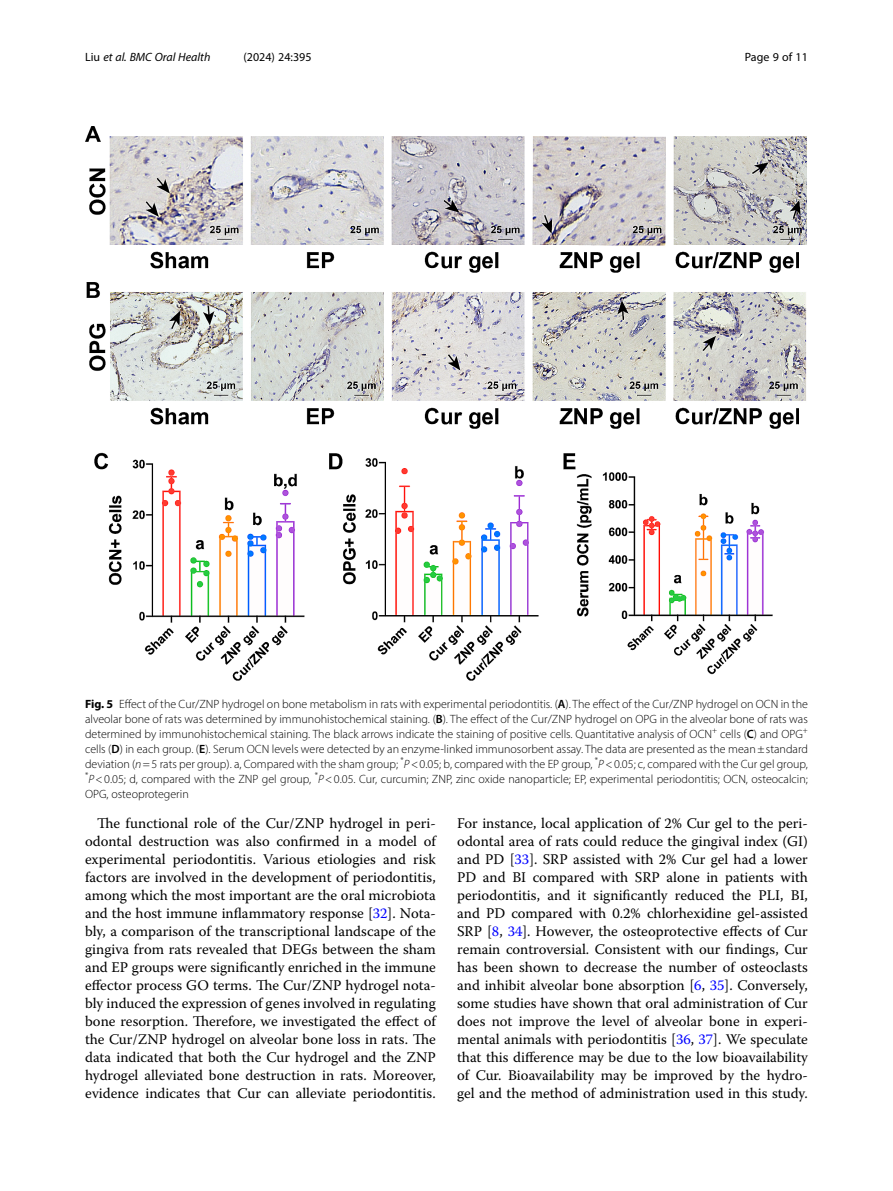
<style>
.page{position:relative;width:893px;height:1191px;background:#fff}
.page>*{position:absolute;margin:0;border:0;box-sizing:border-box;transform-origin:0 0}
.Body_Text_Indent{font:14.7px/18px "Warnock Pro";color:#000;text-align:justify}
.Figure_Caption{font:300 12px/15px "Myriad Pro";color:#000;text-align:justify}
.t1{font:italic 12px "Myriad Pro";color:#000}
.t2{font:12px "Myriad Pro";color:#000}
.s1{font-style:normal}
.s2{font-weight:700}
.s3{font-weight:600}
.s4{font-style:italic}
.s5{color:#00f}
</style>
<div class="page">
<img style="left:85px;top:126px;width:722px;height:554px">
<p class="t1" style="left:85px;top:50px;width:127px"><span class="s1">Liu</span> et al. BMC Oral Health</p>
<p class="t2" style="left:244px;top:50px;width:70px">(2024) 24:395</p>
<p class="t2" style="left:745px;top:50px;width:65px">Page 9 of 11</p>
<p class="Figure_Caption" style="left:85px;top:696px;width:724px"><span class="s2">Fig. 5</span> Effect of the Cur/ZNP hydrogel on bone metabolism in rats with experimental periodontitis. (<span class="s3">A</span>). The effect of the Cur/ZNP hydrogel on OCN in the alveolar bone of rats was determined by immunohistochemical staining. (<span class="s3">B</span>). The effect of the Cur/ZNP hydrogel on OPG in the alveolar bone of rats was determined by immunohistochemical staining. The black arrows indicate the staining of positive cells. Quantitative analysis of OCN<sup>+</sup> cells (<span class="s3">C</span>) and OPG<sup>+ </sup>cells (<span class="s3">D</span>) in each group. (<span class="s3">E</span>). Serum OCN levels were detected by an enzyme-linked immunosorbent assay. The data are presented as the mean±standard deviation (<span class="s4">n</span>=5 rats per group). a, Compared with the sham group; <sup>*</sup><span class="s4">P</span>&lt;0.05; b, compared with the EP group, <sup>*</sup><span class="s4">P</span>&lt;0.05; c, compared with the Cur gel group, <sup>*</sup><span class="s4">P</span>&lt;0.05; d, compared with the ZNP gel group, <sup>*</sup><span class="s4">P</span>&lt;0.05. Cur, curcumin; ZNP, zinc oxide nanoparticle; EP, experimental periodontitis; OCN, osteocalcin; OPG, osteoprotegerin</p>
<p class="Body_Text_Indent" style="left:85px;top:814px;width:352px;text-indent:12px">The functional role of the Cur/ZNP hydrogel in peri&shy;odontal destruction was also confirmed in a model of experimental periodontitis. Various etiologies and risk factors are involved in the development of periodontitis, among which the most important are the oral microbiota and the host immune inflammatory response [<span class="s5">32</span>]. Nota&shy;bly, a comparison of the transcriptional landscape of the gingiva from rats revealed that DEGs between the sham and EP groups were significantly enriched in the immune effector process GO terms. The Cur/ZNP hydrogel nota&shy;bly induced the expression of genes involved in regulating bone resorption. Therefore, we investigated the effect of the Cur/ZNP hydrogel on alveolar bone loss in rats. The data indicated that both the Cur hydrogel and the ZNP hydrogel alleviated bone destruction in rats. Moreover, evidence indicates that Cur can alleviate periodontitis.</p>
<p class="Body_Text_Indent" style="left:457px;top:814px;width:352px">For instance, local application of 2% Cur gel to the peri&shy;odontal area of rats could reduce the gingival index (GI) and PD [<span class="s5">33</span>]. SRP assisted with 2% Cur gel had a lower PD and BI compared with SRP alone in patients with periodontitis, and it significantly reduced the PLI, BI, and PD compared with 0.2% chlorhexidine gel-assisted SRP [<span class="s5">8</span>, <span class="s5">34</span>]. However, the osteoprotective effects of Cur remain controversial. Consistent with our findings, Cur has been shown to decrease the number of osteoclasts and inhibit alveolar bone absorption [<span class="s5">6</span>, <span class="s5">35</span>]. Conversely, some studies have shown that oral administration of Cur does not improve the level of alveolar bone in experi&shy;mental animals with periodontitis [<span class="s5">36</span>, <span class="s5">37</span>]. We speculate that this difference may be due to the low bioavailability of Cur. Bioavailability may be improved by the hydro&shy;gel and the method of administration used in this study.</p>
</div>
